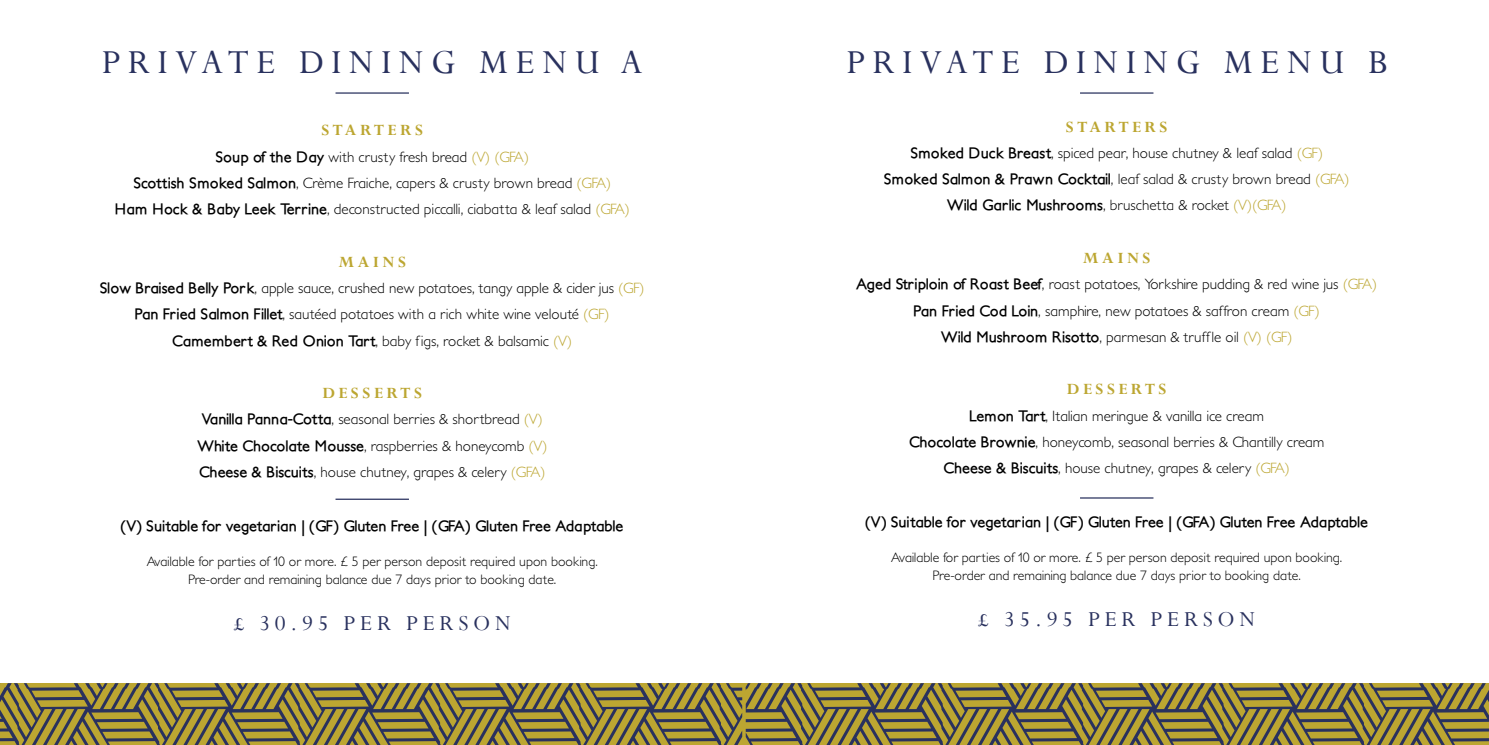
<style>
.page{position:relative;width:1489px;height:745px;background:#fff}
.page>*{position:absolute;margin:0;border:0;box-sizing:border-box;transform-origin:0 0}
.t1{font:37.5px "Perpetua";letter-spacing:.2em;color:#29315e}
.t2{font:23.75px "Perpetua";letter-spacing:.2em;color:#29315e}
.t3{font:700 17.5px "Perpetua";letter-spacing:.2em;color:#bca631}
.t4{font:300 15px/26.2px "Petita";color:#000;text-align:center}
.t5{font:700 15px "Petita";color:#000}
.t6{font:300 13.75px/18px "Petita";color:#000;text-align:center}
.s1{font-weight:700}
.s2{color:#bca631}
</style>
<div class="page">
<hr style="left:335px;top:92px;width:74px;height:2px;background:#29315e">
<svg style="left:0;top:683px;width:1488px;height:61px;background:#887c40"></svg>
<hr style="left:335px;top:498px;width:74px;height:1px;background:#29315e">
<hr style="left:1079px;top:92px;width:74px;height:2px;background:#29315e">
<hr style="left:1079px;top:497px;width:74px;height:1px;background:#29315e">
<h1 class="t1" style="left:102px;top:39px;width:542px">PRIVATE DINING MENU A</h1>
<p class="t3" style="left:321px;top:119px;width:103px">STARTERS</p>
<p class="t4" style="left:114px;top:144px;width:517px"><span class="s1">Soup of the Day</span> with crusty fresh bread <span class="s2">(V) (GFA)<br></span><span class="s1">Scottish Smoked Salmon</span>, Crème Fraiche, capers &amp; crusty brown bread <span class="s2">(GFA)<br></span><span class="s1">Ham Hock &amp; Baby Leek Terrine</span>, deconstructed piccalli, ciabatta &amp; leaf salad <span class="s2">(GFA)</span></p>
<p class="t3" style="left:338px;top:250px;width:69px">MAINS</p>
<p class="t4" style="left:100px;top:275px;width:546px"><span class="s1">Slow Braised Belly Pork</span>, apple sauce, crushed new potatoes, tangy apple &amp; cider jus <span class="s2">(GF)<br></span><span class="s1">Pan Fried Salmon Fillet</span>, sautéed potatoes with a rich white wine velouté <span class="s2">(GF)<br></span><span class="s1">Camembert &amp; Red Onion Tart</span>, baby figs, rocket &amp; balsamic <span class="s2">(V)</span></p>
<p class="t3" style="left:322px;top:382px;width:101px">DESSERTS</p>
<p class="t4" style="left:197px;top:406px;width:352px"><span class="s1">Vanilla Panna-Cotta</span>, seasonal berries &amp; shortbread <span class="s2">(V)<br></span><span class="s1">White Chocolate Mousse</span>, raspberries &amp; honeycomb <span class="s2">(V)<br></span><span class="s1">Cheese &amp; Biscuits</span>, house chutney, grapes &amp; celery <span class="s2">(GFA)</span></p>
<p class="t5" style="left:121px;top:516px;width:504px">(V) Suitable for vegetarian | (GF) Gluten Free | (GFA) Gluten Free Adaptable</p>
<p class="t6" style="left:147px;top:552px;width:452px">Available for parties of 10 or more. £ 5 per person deposit required upon booking.<br>Pre-order and remaining balance due 7 days prior to booking date.</p>
<h2 class="t2" style="left:233px;top:608px;width:279px">£ 30.95 PER PERSON</h2>
<h1 class="t1" style="left:846px;top:39px;width:542px">PRIVATE DINING MENU B</h1>
<p class="t3" style="left:1065px;top:115px;width:103px">STARTERS</p>
<p class="t4" style="left:883px;top:140px;width:467px"><span class="s1">Smoked Duck Breast</span>, spiced pear, house chutney &amp; leaf salad <span class="s2">(GF)<br></span><span class="s1">Smoked Salmon &amp; Prawn Cocktail</span>, leaf salad &amp; crusty brown bread <span class="s2">(GFA)<br></span><span class="s1">Wild Garlic Mushrooms</span>, bruschetta &amp; rocket <span class="s2">(V)(GFA)</span></p>
<p class="t3" style="left:1082px;top:247px;width:69px">MAINS</p>
<p class="t4" style="left:856px;top:271px;width:522px"><span class="s1">Aged Striploin of Roast Beef</span>, roast potatoes, Yorkshire pudding &amp; red wine jus <span class="s2">(GFA)<br></span><span class="s1">Pan Fried Cod Loin</span>, samphire, new potatoes &amp; saffron cream <span class="s2">(GF)<br></span><span class="s1">Wild Mushroom Risotto</span>, parmesan &amp; truffle oil <span class="s2">(V) (GF)</span></p>
<p class="t3" style="left:1066px;top:378px;width:101px">DESSERTS</p>
<p class="t4" style="left:909px;top:402px;width:417px"><span class="s1">Lemon Tart</span>, Italian meringue &amp; vanilla ice cream<br><span class="s1">Chocolate Brownie</span>, honeycomb, seasonal berries &amp; Chantilly cream<br><span class="s1">Cheese &amp; Biscuits</span>, house chutney, grapes &amp; celery <span class="s2">(GFA)</span></p>
<p class="t5" style="left:865px;top:512px;width:504px">(V) Suitable for vegetarian | (GF) Gluten Free | (GFA) Gluten Free Adaptable</p>
<p class="t6" style="left:891px;top:548px;width:452px">Available for parties of 10 or more. £ 5 per person deposit required upon booking.<br>Pre-order and remaining balance due 7 days prior to booking date.</p>
<h2 class="t2" style="left:977px;top:604px;width:279px">£ 35.95 PER PERSON</h2>
</div>
